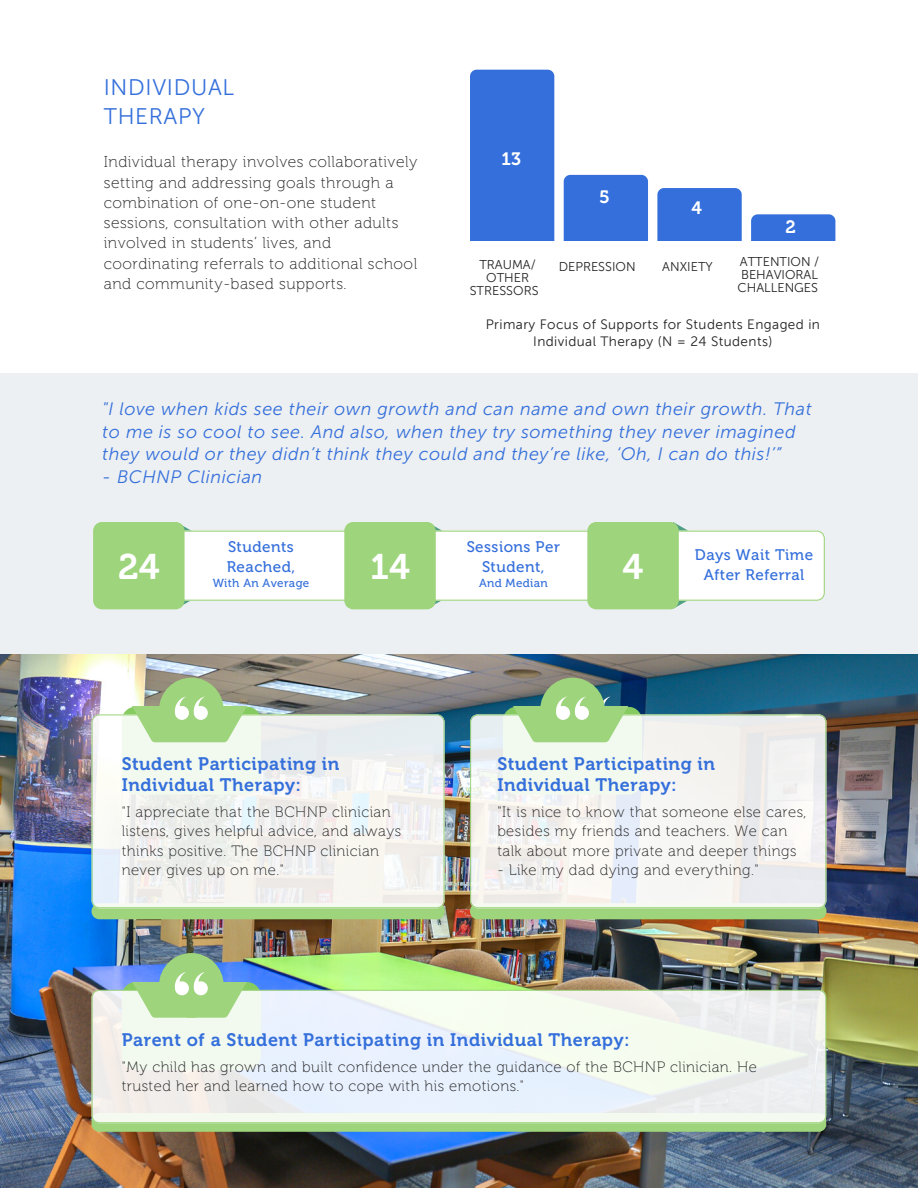
<style>
.page{position:relative;width:918px;height:1188px;background:#fff}
.page>*{position:absolute;margin:0;border:0;box-sizing:border-box;transform-origin:0 0}
.t1{font:35.4px "Museo 700";color:#fff}
.t2{font:22.5px/29.2px "Museo Sans 300";letter-spacing:.03em;color:#346fdb}
.t3{font:italic 18px/22.5px "Museo Sans 300";letter-spacing:.03em;color:#346fdb}
.t4{font:18px/21.3px "Museo 700";letter-spacing:.03em;color:#346fdb}
.t5{font:17.85px "Museo 700";color:#fff}
.t6{font:15.75px/20.2px "Museo 100";letter-spacing:.03em;color:#222}
.t7{font:15.3px/19.5px "Museo 500";letter-spacing:.03em;color:#346fdb}
.t8{font:15px/19.2px "Museo 100";letter-spacing:.03em;color:#222}
.t9{font:13.65px/16.8px "Museo Sans 300";letter-spacing:.03em;color:#222;text-align:center}
.t10{font:12.75px/12.8px "Museo Sans 300";color:#222;text-align:center}
.t11{font:11.7px "Museo 500";letter-spacing:.03em;color:#346fdb}
</style>
<div class="page">
<img style="left:0;top:654px;width:918px;height:534px">
<div style="left:0;top:373px;width:918px;height:281px;background:#edf0f2"></div>
<div style="left:203px;top:531px;width:622px;height:70px;background:#fff"></div>
<svg style="left:93px;top:522px;width:110px;height:87px;background:#acda91"></svg>
<svg style="left:344px;top:522px;width:109px;height:87px;background:#abda90"></svg>
<svg style="left:587px;top:522px;width:113px;height:87px;background:#aedb94"></svg>
<div style="left:470px;top:70px;width:84px;height:171px;background:#346fdb"></div>
<div style="left:564px;top:175px;width:84px;height:66px;background:#346fdb"></div>
<div style="left:657px;top:188px;width:85px;height:53px;background:#346fdb"></div>
<div style="left:751px;top:214px;width:84px;height:27px;background:#346fdb"></div>
<svg style="left:470px;top:908px;width:356px;height:11px;background:#9fd47e"></svg>
<svg style="left:470px;top:714px;width:356px;height:194px"></svg>
<svg style="left:92px;top:1123px;width:734px;height:9px;background:#9dd17e"></svg>
<svg style="left:92px;top:990px;width:734px;height:133px"></svg>
<div style="left:159px;top:953px;width:65px;height:65px;background:#9dd47c;border-radius:50%"></div>
<svg style="left:116px;top:972px;width:140px;height:46px"></svg>
<svg style="left:92px;top:908px;width:353px;height:11px;background:#9fd47f"></svg>
<svg style="left:92px;top:714px;width:353px;height:194px"></svg>
<div style="left:159px;top:678px;width:65px;height:64px;background:#9dd47c;border-radius:50%"></div>
<div style="left:540px;top:678px;width:65px;height:64px;background:#9dd47c;border-radius:50%"></div>
<svg style="left:116px;top:696px;width:140px;height:46px"></svg>
<svg style="left:498px;top:696px;width:139px;height:46px"></svg>
<p class="t2" style="left:104px;top:72px;width:132px">INDIVIDUAL<br>THERAPY</p>
<p class="t6" style="left:104px;top:152px;width:315px">Individual therapy involves collaboratively setting and addressing goals through a combination of one-on-one student sessions, consultation with other adults involved in students’ lives, and coordinating referrals to additional school and community-based supports.</p>
<p class="t5" style="left:502px;top:148px;width:21px">13</p>
<p class="t5" style="left:599px;top:187px;width:12px">5</p>
<p class="t5" style="left:691px;top:197px;width:12px">4</p>
<p class="t5" style="left:786px;top:216px;width:12px">2</p>
<p class="t10" style="left:470px;top:259px;width:70px">TRAUMA/<br>OTHER<br>STRESSORS</p>
<p class="t10" style="left:662px;top:261px;width:52px">ANXIETY</p>
<p class="t10" style="left:738px;top:255px;width:83px;text-align:justify">ATTENTION / BEHAVIORAL CHALLENGES</p>
<p class="t10" style="left:559px;top:261px;width:78px">DEPRESSION</p>
<p class="t9" style="left:486px;top:316px;width:336px">Primary Focus of Supports for Students Engaged in<br>Individual Therapy (N = 24 Students)</p>
<p class="t3" style="left:102px;top:398px;width:711px">"I love when kids see their own growth and can name and own their growth. That to me is so cool to see. And also, when they try something they never imagined they would or they didn’t think they could and they’re like, ‘Oh, I can do this!’”</p>
<p class="t3" style="left:102px;top:465px;width:162px">- BCHNP Clinician</p>
<p class="t7" style="left:227px;top:538px;width:70px">Students<br>Reached,</p>
<p class="t11" style="left:213px;top:576px;width:98px">With An Average</p>
<p class="t7" style="left:467px;top:538px;width:95px;text-align:center">Sessions Per<br>Student,</p>
<p class="t11" style="left:479px;top:576px;width:70px">And Median</p>
<p class="t1" style="left:118px;top:546px;width:43px">24</p>
<p class="t1" style="left:370px;top:546px;width:41px">14</p>
<p class="t1" style="left:623px;top:546px;width:22px">4</p>
<p class="t7" style="left:695px;top:545px;width:120px">Days Wait Time</p>
<p class="t7" style="left:704px;top:565px;width:102px">After Referral</p>
<p class="t4" style="left:122px;top:753px;width:219px">Student Participating in<br>Individual Therapy:</p>
<p class="t8" style="left:122px;top:803px;width:281px">"I appreciate that the BCHNP clinician listens, gives helpful advice, and always thinks positive. The BCHNP clinician never gives up on me."</p>
<p class="t4" style="left:497px;top:753px;width:219px">Student Participating in<br>Individual Therapy:</p>
<p class="t8" style="left:497px;top:803px;width:311px">"It is nice to know that someone else cares, besides my friends and teachers. We can talk about more private and deeper things</p>
<p class="t8" style="left:497px;top:860px;width:263px">- Like my dad dying and everything."</p>
<p class="t4" style="left:122px;top:1029px;width:509px">Parent of a Student Participating in Individual Therapy:</p>
<p class="t8" style="left:122px;top:1057px;width:637px">"My child has grown and built confidence under the guidance of the BCHNP clinician. He trusted her and learned how to cope with his emotions."</p>
</div>
